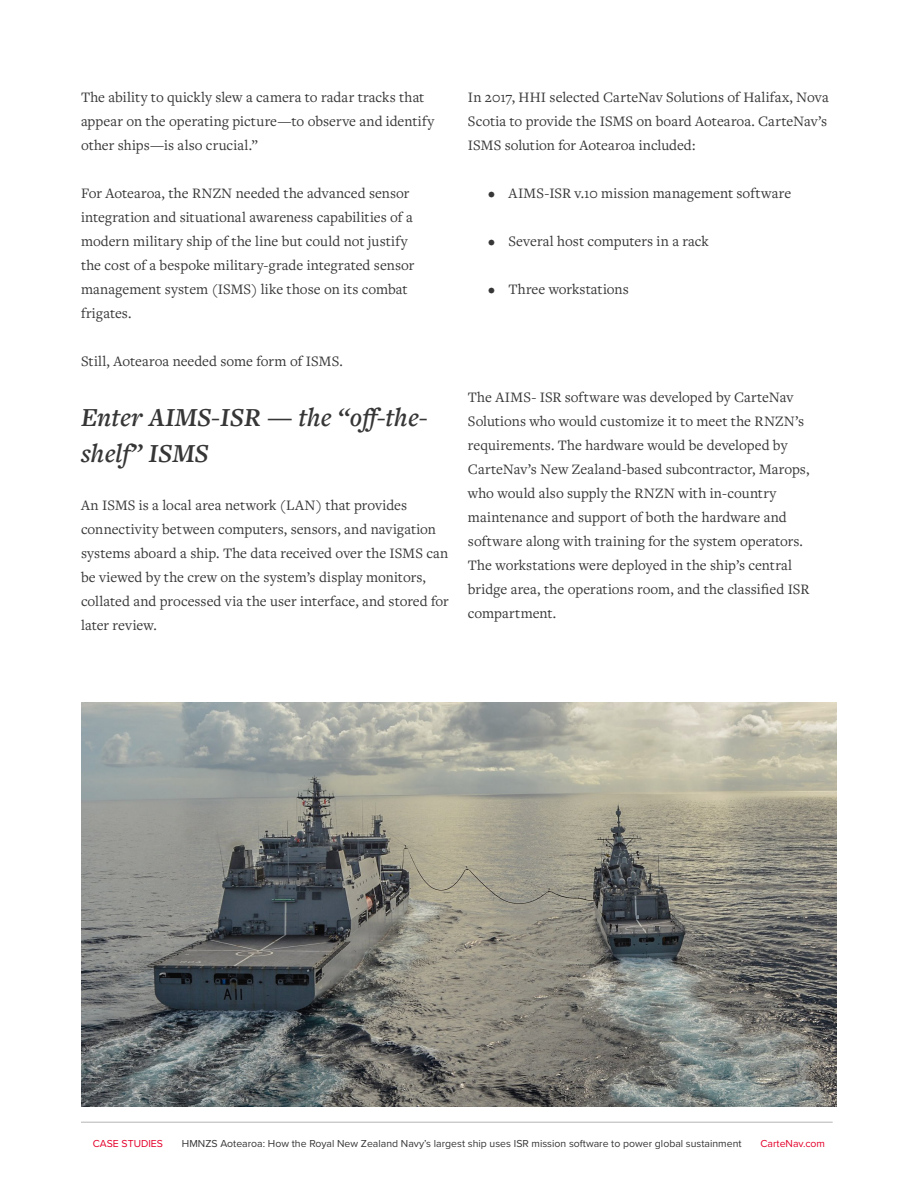
<style>
.page{position:relative;width:918px;height:1188px;background:#fff}
.page>*{position:absolute;margin:0;border:0;box-sizing:border-box;transform-origin:0 0}
.heading{font:italic 600 27px/36px "Freight Text Pro";color:#363636}
.heading-2{font:15px/24px "Freight Text Pro";color:#363636}
.t1{font:10.5px "Proxima Nova";color:#363636}
.t2{font:10.5px "Proxima Nova";color:#e4002b}
</style>
<div class="page">
<hr style="left:81px;top:1122px;width:752px;height:1px;background:#b5b5b5">
<img style="left:81px;top:703px;width:756px;height:404px">
<p class="heading-2" style="left:81px;top:85px;width:355px">The ability to quickly slew a camera to radar tracks that appear on the operating picture—to observe and identify other ships—is also crucial.”</p>
<p class="heading-2" style="left:81px;top:181px;width:335px">For Aotearoa, the RNZN needed the advanced sensor integration and situational awareness capabilities of a modern military ship of the line but could not justify the cost of a bespoke military-grade integrated sensor management system (ISMS) like those on its combat frigates.</p>
<p class="heading-2" style="left:81px;top:349px;width:263px">Still, Aotearoa needed some form of ISMS.</p>
<p class="heading" style="left:81px;top:399px;width:348px">Enter AIMS-ISR — the “off-the&shy;shelf” ISMS</p>
<p class="heading-2" style="left:81px;top:493px;width:369px">An ISMS is a local area network (LAN) that provides connectivity between computers, sensors, and navigation systems aboard a ship. The data received over the ISMS can be viewed by the crew on the system’s display monitors, collated and processed via the user interface, and stored for later review.</p>
<p class="heading-2" style="left:468px;top:85px;width:362px;text-align:justify">In 2017, HHI selected CarteNav Solutions of Halifax, Nova Scotia to provide the ISMS on board Aotearoa. CarteNav’s ISMS solution for Aotearoa included:</p>
<p class="heading-2" style="left:488px;top:181px;width:305px">• AIMS-ISR v.10 mission management software</p>
<p class="heading-2" style="left:488px;top:229px;width:222px">• Several host computers in a rack</p>
<p class="heading-2" style="left:488px;top:277px;width:142px">• Three workstations</p>
<p class="heading-2" style="left:468px;top:385px;width:343px">The AIMS- ISR software was developed by CarteNav Solutions who would customize it to meet the RNZN’s requirements. The hardware would be developed by CarteNav’s New Zealand-based subcontractor, Marops, who would also supply the RNZN with in-country maintenance and support of both the hardware and software along with training for the system operators.<br>The workstations were deployed in the ship’s central bridge area, the operations room, and the classified ISR compartment.</p>
<p class="t2" style="left:93px;top:1135px;width:72px">CASE STUDIES</p>
<p class="t1" style="left:182px;top:1135px;width:561px">HMNZS Aotearoa: How the Royal New Zealand Navy’s largest ship uses ISR mission software to power global sustainment</p>
<p class="t2" style="left:761px;top:1135px;width:66px">CarteNav.com</p>
</div>
